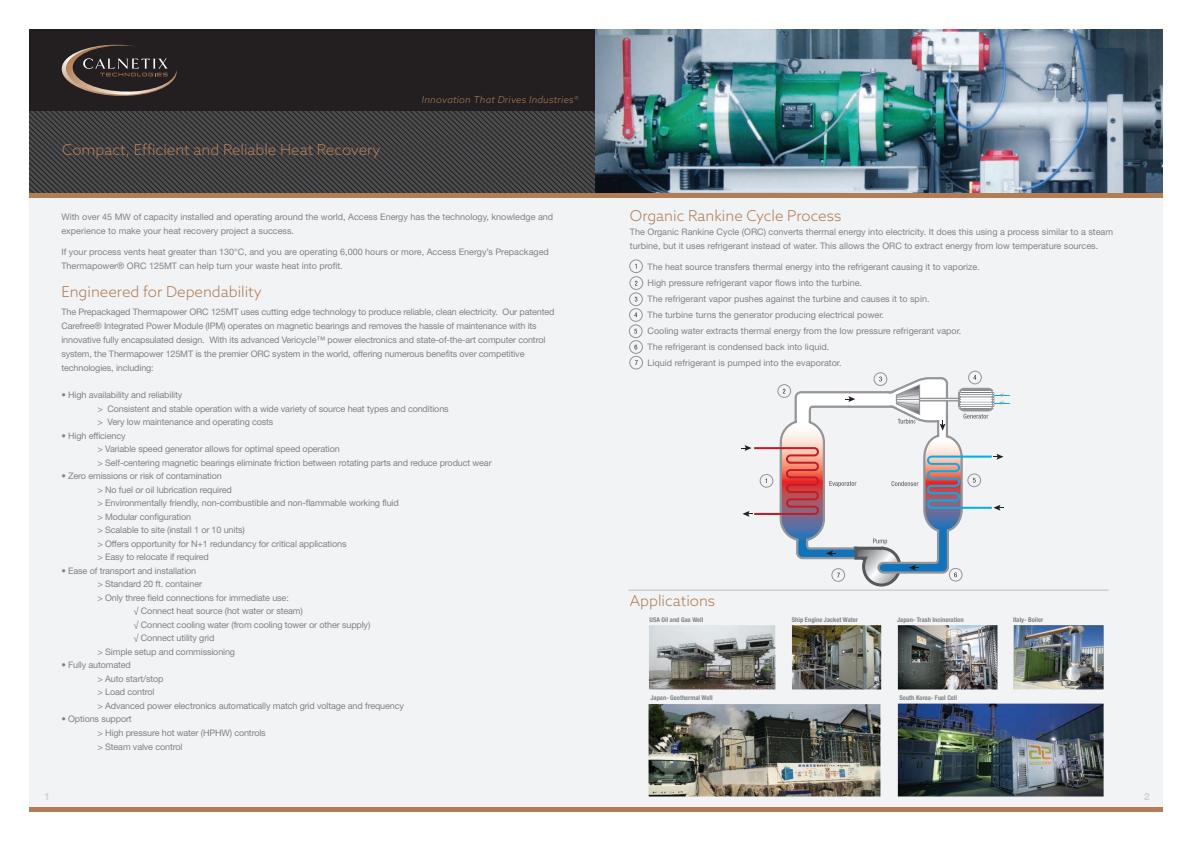
<style>
.page{position:relative;width:1191px;height:842px;background:#fff}
.page>*{position:absolute;margin:0;border:0;box-sizing:border-box;transform-origin:0 0}
.t1{font:300 15px "Azo Sans";color:#b07d56}
.t2{font:700 10px "Helvetica Neue";color:#d1d2d4}
.t3{font:italic 300 9.6px "Azo Sans";letter-spacing:.02em;color:#b07d56}
.t4{font:9px/13.5px "Helvetica Neue";letter-spacing:-.015em;color:#808285}
.t5{font:700 condensed 6.5px "Helvetica Neue";color:#808285}
.s1{font-family:"Myriad Pro"}
.s2{color:#f2f3f4}
</style>
<div class="page">
<div style="left:29px;top:194px;width:1134px;height:616px;background:#f2f3f4"></div>
<div style="left:29px;top:29px;width:567px;height:83px;background:#231f20"></div>
<svg style="left:29px;top:111px;width:567px;height:82px;background:#3f3f40"></svg>
<hr style="left:29px;top:807px;width:1133px;height:4px;background:#b07d56">
<svg style="left:61px;top:45px;width:116px;height:51px"></svg>
<img style="left:596px;top:29px;width:566px;height:164px">
<hr style="left:29px;top:193px;width:1134px;height:4px;background:#b07d56">
<img style="left:648px;top:625px;width:455px;height:171px">
<div style="left:629px;top:259px;width:14px;height:14px;border:1px solid #939598;border-radius:50%"></div>
<div style="left:629px;top:276px;width:14px;height:14px;border:1px solid #939598;border-radius:50%"></div>
<div style="left:629px;top:292px;width:14px;height:14px;border:1px solid #939598;border-radius:50%"></div>
<svg style="left:634px;top:297px;width:3px;height:5px"></svg>
<div style="left:629px;top:308px;width:14px;height:14px;border:1px solid #939598;border-radius:50%"></div>
<svg style="left:634px;top:312px;width:3px;height:5px"></svg>
<div style="left:629px;top:324px;width:13px;height:14px;border:1px solid #939598;border-radius:50%"></div>
<svg style="left:634px;top:329px;width:3px;height:5px"></svg>
<div style="left:629px;top:340px;width:14px;height:14px;border:1px solid #939598;border-radius:50%"></div>
<svg style="left:634px;top:345px;width:3px;height:4px"></svg>
<div style="left:629px;top:356px;width:14px;height:13px;border:1px solid #939598;border-radius:50%"></div>
<div style="left:968px;top:371px;width:13px;height:13px;border:1px solid #939598;border-radius:50%"></div>
<div style="left:873px;top:372px;width:14px;height:14px;border:1px solid #939598;border-radius:50%"></div>
<svg style="left:741px;top:375px;width:269px;height:212px"></svg>
<hr style="left:628px;top:590px;width:480px;height:1px;background:#bcbdc0">
<h1 class="t1" style="left:62px;top:139px;width:320px">Compact, Efficient and Reliable Heat Recovery</h1>
<p class="t3" style="left:422px;top:93px;width:158px">Innovation That Drives Industries®</p>
<p class="t4" style="left:61px;top:209px;width:493px;line-height:14px">With over 45 MW of capacity installed and operating around the world, Access Energy has the technology, knowledge and experience to make your heat recovery project a success.</p>
<p class="t4" style="left:61px;top:244px;width:489px;line-height:14px">If your process vents heat greater than 130°C, and you are operating 6,000 hours or more, Access Energy’s Prepackaged<br>Thermapower® ORC 125MT can help turn your waste heat into profit.</p>
<h1 class="t1" style="left:61px;top:282px;width:202px">Engineered for Dependability</h1>
<p class="t4" style="left:61px;top:304px;width:494px;line-height:14px">The Prepackaged Thermapower ORC 125MT uses cutting edge technology to produce reliable, clean electricity. Our patented Carefree® Integrated Power Module (IPM) operates on magnetic bearings and removes the hassle of maintenance with its innovative fully encapsulated design. With its advanced Vericycle™ power electronics and state-of-the-art computer control system, the Thermapower 125MT is the premier ORC system in the world, offering numerous benefits over competitive technologies, including:</p>
<p class="t4" style="left:98px;top:388px;width:353px;text-indent:-36px">• High availability and reliability<br>&gt; Consistent and stable operation with a wide variety of source heat types and conditions &gt; Very low maintenance and operating costs</p>
<p class="t4" style="left:98px;top:429px;width:396px;text-indent:-36px">• High efficiency<br>&gt; Variable speed generator allows for optimal speed operation<br>&gt; Self-centering magnetic bearings eliminate friction between rotating parts and reduce product wear</p>
<p class="t4" style="left:98px;top:469px;width:303px;text-indent:-36px">• Zero emissions or risk of contamination<br>&gt; No fuel or oil lubrication required<br>&gt; Environmentally friendly, non-combustible and non-flammable working fluid &gt; Modular configuration<br>&gt; Scalable to site (install 1 or 10 units)<br>&gt; Offers opportunity for N+1 redundancy for critical applications<br>&gt; Easy to relocate if required</p>
<p class="t4" style="left:61px;top:564px;width:136px">• Ease of transport and installation</p>
<p class="t4" style="left:98px;top:577px;width:106px">&gt; Standard 20 ft. container</p>
<p class="t4" style="left:98px;top:591px;width:193px">&gt; Only three field connections for immediate use:</p>
<p class="t4" style="left:134px;top:604px;width:171px"><span class="s1">√</span> Connect heat source (hot water or steam)</p>
<p class="t4" style="left:134px;top:618px;width:238px"><span class="s1">√</span> Connect cooling water (from cooling tower or other supply)</p>
<p class="t4" style="left:134px;top:631px;width:82px"><span class="s1">√</span> Connect utility grid</p>
<p class="t4" style="left:98px;top:645px;width:139px">&gt; Simple setup and commissioning</p>
<p class="t4" style="left:98px;top:658px;width:308px;text-indent:-36px">• Fully automated<br>&gt; Auto start/stop<br>&gt; Load control<br>&gt; Advanced power electronics automatically match grid voltage and frequency</p>
<p class="t4" style="left:98px;top:712px;width:170px;line-height:13.8px;text-indent:-36px">• Options support<br>&gt; High pressure hot water (HPHW) controls &gt; Steam valve control</p>
<h1 class="t1" style="left:630px;top:206px;width:213px">Organic Rankine Cycle Process</h1>
<p class="t4" style="left:630px;top:225px;width:485px;line-height:14px">The Organic Rankine Cycle (ORC) converts thermal energy into electricity. It does this using a process similar to a steam turbine, but it uses refrigerant instead of water. This allows the ORC to extract energy from low temperature sources.</p>
<p class="t4" style="left:630px;top:260px;width:351px"><span class="s2">1.</span> The heat source transfers thermal energy into the refrigerant causing it to vaporize.</p>
<p class="t4" style="left:630px;top:276px;width:234px"><span class="s2">2.</span> High pressure refrigerant vapor flows into the turbine.</p>
<p class="t4" style="left:630px;top:292px;width:301px"><span class="s2">3.</span> The refrigerant vapor pushes against the turbine and causes it to spin.</p>
<p class="t4" style="left:630px;top:308px;width:255px"><span class="s2">4.</span> The turbine turns the generator producing electrical power.</p>
<p class="t4" style="left:630px;top:324px;width:333px"><span class="s2">5.</span> Cooling water extracts thermal energy from the low pressure refrigerant vapor.</p>
<p class="t4" style="left:630px;top:340px;width:201px"><span class="s2">6.</span> The refrigerant is condensed back into liquid.</p>
<p class="t4" style="left:630px;top:356px;width:213px"><span class="s2">7.</span> Liquid refrigerant is pumped into the evaporator.</p>
<h1 class="t1" style="left:630px;top:591px;width:87px">Applications</h1>
<p class="t5" style="left:649px;top:615px;width:55px">USA Oil and Gas Well</p>
<p class="t5" style="left:792px;top:615px;width:68px">Ship Engine Jacket Water</p>
<p class="t5" style="left:897px;top:615px;width:68px">Japan- Trash Incineration</p>
<p class="t5" style="left:1013px;top:615px;width:32px">Italy- Boiler</p>
<p class="t5" style="left:650px;top:694px;width:64px">Japan- Geothermal Well</p>
<p class="t5" style="left:899px;top:694px;width:59px">South Korea- Fuel Cell</p>
<p class="t2" style="left:44px;top:787px;width:7px">1</p>
<p class="t2" style="left:1144px;top:787px;width:7px">2</p>
</div>
